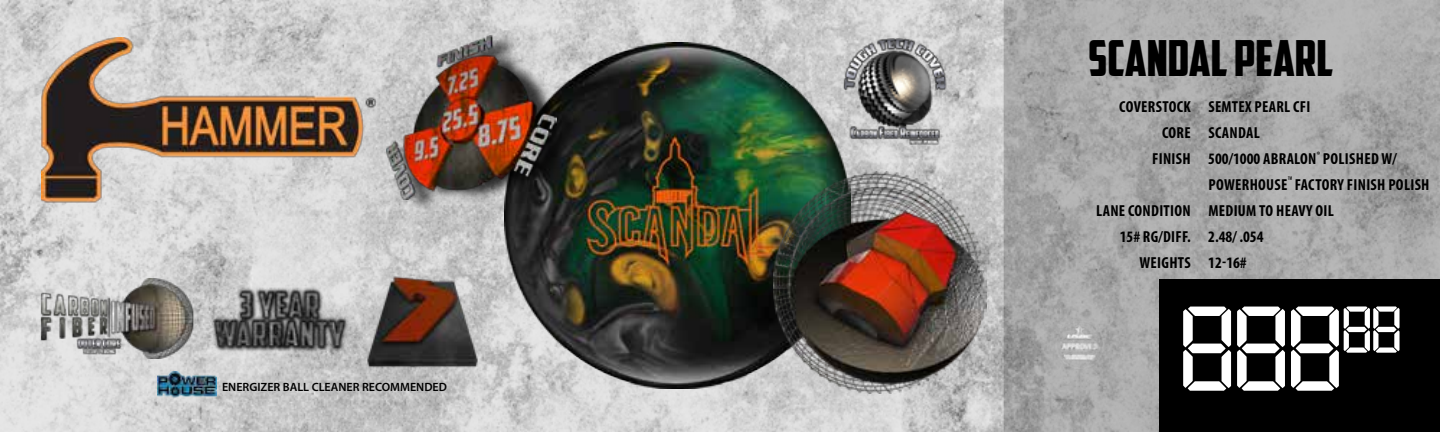
<style>
.page{position:relative;width:1440px;height:432px;background:#fff}
.page>*{position:absolute;margin:0;border:0;box-sizing:border-box;transform-origin:0 0}
.t1{font:120.8px "Open 24 Display St";color:#fff}
.t2{font:50px "American Captain";color:#000}
.t3{font:700 condensed 16px/26px "Myriad Pro";letter-spacing:.02em;color:#000;text-align:right}
.t4{font:600 12px "Myriad Pro";color:#000}
</style>
<div class="page">
<img style="left:0;top:0;width:1004px;height:432px">
<svg style="left:1004px;top:0;width:436px;height:432px;background:#a7a7a7"></svg>
<img style="left:42px;top:38px;width:351px;height:171px">
<img style="left:1036px;top:301px;width:88px;height:88px">
<img style="left:504px;top:42px;width:346px;height:347px">
<img style="left:774px;top:172px;width:212px;height:222px">
<img style="left:185px;top:253px;width:194px;height:136px">
<img style="left:353px;top:249px;width:138px;height:139px">
<div style="left:393px;top:32px;width:188px;height:181px;background:#000;opacity:.75"></div>
<img style="left:387px;top:36px;width:170px;height:163px">
<img style="left:38px;top:278px;width:167px;height:81px">
<img style="left:157px;top:372px;width:59px;height:27px">
<div style="left:1159px;top:279px;width:281px;height:153px;background:#000"></div>
<img style="left:833px;top:19px;width:127px;height:138px">
<p class="t4" style="left:222px;top:380px;width:226px">ENERGIZER BALL CLEANER RECOMMENDED</p>
<h2 class="t2" style="left:1088px;top:28px;width:247px">SCANDAL PEARL</h2>
<p class="t3" style="left:1208px;top:93px;width:223px;text-align:left">SEMTEX PEARL CFI<br>SCANDAL<br>500/1000 ABRALON<sup>®</sup> POLISHED W/<br>POWERHOUSE<sup>™</sup> FACTORY FINISH POLISH<br>MEDIUM TO HEAVY OIL<br>2.48/ .054<br>12-16#</p>
<p class="t3" style="left:1119px;top:93px;width:73px">COVERSTOCK<br>CORE<br>FINISH</p>
<p class="t3" style="left:1096px;top:197px;width:96px">LANE CONDITION<br>15# RG/DIFF.<br>WEIGHTS</p>
<h1 class="t1" style="left:1183px;top:266px;width:221px">888<sup>88</sup></h1>
</div>
